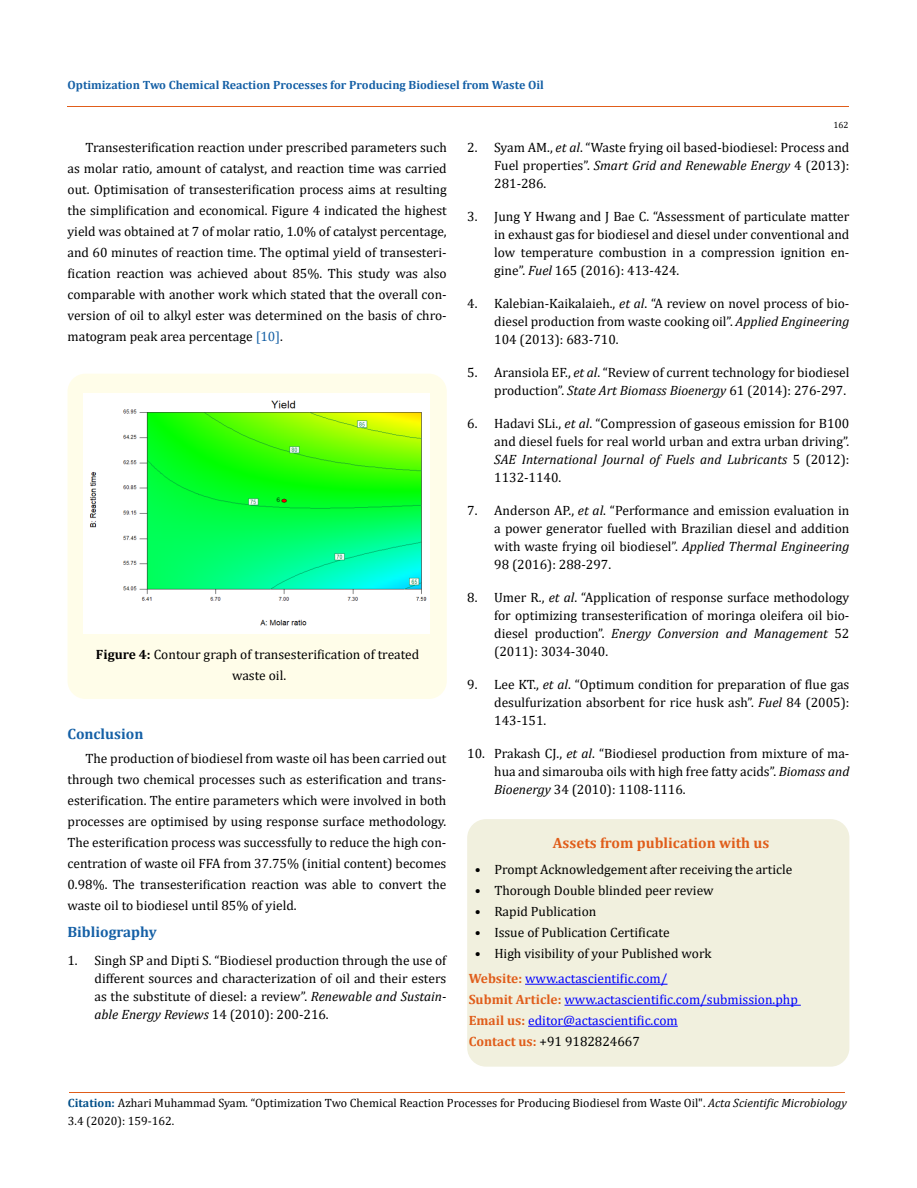
<style>
.page{position:relative;width:917px;height:1188px;background:#fff}
.page>*{position:absolute;margin:0;border:0;box-sizing:border-box;transform-origin:0 0}
.t1{font:700 15px "Cambria";color:#e05d1a}
.t2{font:700 15px "Cambria";color:#1560a6}
.t3{font:13.5px/18px "Cambria";color:#000;text-align:justify}
.t4{font:13.5px/21px "Cambria";color:#00f}
.t5{font:12px/18px "Cambria";color:#000}
.t6{font:700 12px "Cambria";color:#1560a6}
.t7{font:9px "Cambria";color:#000}
.s1{color:#1560a6}
.s2{font-weight:700}
.s3{font-style:italic}
.s4{font-weight:700;color:#e05d1a}
.s5{color:#000}
.s6{font-weight:700;color:#035089}
</style>
<div class="page">
<hr style="left:67px;top:106px;width:782px;height:1px;background:#e05d1a">
<div style="left:67px;top:374px;width:380px;height:325px;background:#fffde9;border-radius:18px"></div>
<img style="left:83px;top:393px;width:346px;height:240px">
<div style="left:468px;top:820px;width:380px;height:246px;background:#f1f0de;border-radius:18px"></div>
<div style="left:467px;top:819px;width:382px;height:248px;border:2px solid #f1f0de;border-radius:18px"></div>
<hr style="left:525px;top:984px;width:142px;height:1px;background:#00f">
<hr style="left:564px;top:1005px;width:236px;height:1px;background:#00f">
<hr style="left:528px;top:1026px;width:149px;height:1px;background:#00f">
<hr style="left:69px;top:1092px;width:775px;height:1px;background:#e05d1a">
<p class="t6" style="left:67px;top:76px;width:478px">Optimization Two Chemical Reaction Processes for Producing Biodiesel from Waste Oil</p>
<p class="t7" style="left:833px;top:120px;width:16px">162</p>
<p class="t3" style="left:67px;top:137px;width:381px;line-height:21px;text-indent:18px">Transesterification reaction under prescribed parameters such as molar ratio, amount of catalyst, and reaction time was carried out. Optimisation of transesterification process aims at resulting the simplification and economical. Figure 4 indicated the highest yield was obtained at 7 of molar ratio, 1.0% of catalyst percentage, and 60 minutes of reaction time. The optimal yield of transesteri&shy;fication reaction was achieved about 85%. This study was also comparable with another work which stated that the overall con&shy;version of oil to alkyl ester was determined on the basis of chro&shy;matogram peak area percentage <span class="s1">[10]</span>.</p>
<p class="t3" style="left:96px;top:644px;width:325px;line-height:21px;text-align:center"><span class="s2">Figure 4:</span> Contour graph of transesterification of treated waste oil.</p>
<p class="t2" style="left:67px;top:723px;width:77px">Conclusion</p>
<p class="t3" style="left:67px;top:747px;width:380px;line-height:21px;text-indent:18px">The production of biodiesel from waste oil has been carried out through two chemical processes such as esterification and trans&shy;esterification. The entire parameters which were involved in both processes are optimised by using response surface methodology.<br>The esterification process was successfully to reduce the high con&shy;centration of waste oil FFA from 37.75% (initial content) becomes 0.98%. The transesterification reaction was able to convert the waste oil to biodiesel until 85% of yield.</p>
<p class="t2" style="left:67px;top:921px;width:91px">Bibliography</p>
<p class="t3" style="left:94px;top:952px;width:353px;text-indent:-27px">1. Singh SP and Dipti S. “Biodiesel production through the use of different sources and characterization of oil and their esters as the substitute of diesel: a review”. <span class="s3">Renewable and Sustain&shy;able Energy Reviews</span> 14 (2010): 200-216.</p>
<p class="t3" style="left:494px;top:138px;width:357px;text-indent:-27px">2. Syam AM., <span class="s3">et al</span>. “Waste frying oil based-biodiesel: Process and Fuel properties”. <span class="s3">Smart Grid and Renewable Energy</span> 4 (2013):<br>281-286.</p>
<p class="t3" style="left:494px;top:207px;width:357px;text-indent:-27px">3. Jung Y Hwang and J Bae C. “Assessment of particulate matter in exhaust gas for biodiesel and diesel under conventional and low temperature combustion in a compression ignition en&shy;gine”. <span class="s3">Fuel</span> 165 (2016): 413-424.</p>
<p class="t3" style="left:494px;top:294px;width:356px;text-indent:-27px">4. Kalebian-Kaikalaieh., <span class="s3">et al</span>. “A review on novel process of bio&shy;diesel production from waste cooking oil”. <span class="s3">Applied Engineering </span>104 (2013): 683-710.</p>
<p class="t3" style="left:467px;top:363px;width:384px;text-align:right">5. Aransiola EF., <span class="s3">et al</span>. “Review of current technology for biodiesel production”. <span class="s3">State Art Biomass Bioenergy</span> 61 (2014): 276-297.</p>
<p class="t3" style="left:494px;top:414px;width:357px;text-indent:-27px">6. Hadavi SLi., <span class="s3">et al</span>. “Compression of gaseous emission for B100 and diesel fuels for real world urban and extra urban driving”.<br><span class="s3">SAE International Journal of Fuels and Lubricants</span> 5 (2012):<br>1132-1140.</p>
<p class="t3" style="left:494px;top:501px;width:357px;text-indent:-27px">7. Anderson AP., <span class="s3">et al</span>. “Performance and emission evaluation in a power generator fuelled with Brazilian diesel and addition with waste frying oil biodiesel”. <span class="s3">Applied Thermal Engineering </span>98 (2016): 288-297.</p>
<p class="t3" style="left:494px;top:588px;width:357px;text-indent:-27px">8. Umer R., <span class="s3">et al</span>. “Application of response surface methodology for optimizing transesterification of moringa oleifera oil bio&shy;diesel production”. <span class="s3">Energy Conversion and Management</span> 52 (2011): 3034-3040.</p>
<p class="t3" style="left:494px;top:675px;width:357px;text-indent:-27px">9. Lee KT., <span class="s3">et al</span>. “Optimum condition for preparation of flue gas desulfurization absorbent for rice husk ash”. <span class="s3">Fuel</span> 84 (2005):<br>143-151.</p>
<p class="t3" style="left:494px;top:744px;width:357px;text-indent:-27px">10. Prakash CJ., <span class="s3">et al</span>. “Biodiesel production from mixture of ma&shy;hua and simarouba oils with high free fatty acids”. <span class="s3">Biomass and Bioenergy</span> 34 (2010): 1108-1116.</p>
<p class="t1" style="left:553px;top:832px;width:218px">Assets from publication with us</p>
<p class="t3" style="left:475px;top:860px;width:319px">• Prompt Acknowledgement after receiving the article</p>
<p class="t3" style="left:475px;top:881px;width:240px">• Thorough Double blinded peer review</p>
<p class="t3" style="left:475px;top:902px;width:123px">• Rapid Publication</p>
<p class="t3" style="left:475px;top:923px;width:196px">• Issue of Publication Certificate</p>
<p class="t3" style="left:475px;top:944px;width:238px">• High visibility of your Published work</p>
<p class="t4" style="left:468px;top:968px;width:330px"><span class="s4">Website:</span> www.actascientific.com/<br><span class="s4">Submit Article:</span> www.actascientific.com/submission.php <span class="s4">Email us:</span> editor@actascientific.com<br><span class="s4">Contact us:</span> <span class="s5">+91 9182824667</span></p>
<p class="t5" style="left:68px;top:1094px;width:780px"><span class="s6">Citation:</span> Azhari Muhammad Syam<span class="s3">.</span> “Optimization Two Chemical Reaction Processes for Producing Biodiesel from Waste Oil". <span class="s3">Acta Scientific Microbiology<br></span>3.4 (2020): 159-162.</p>
</div>
